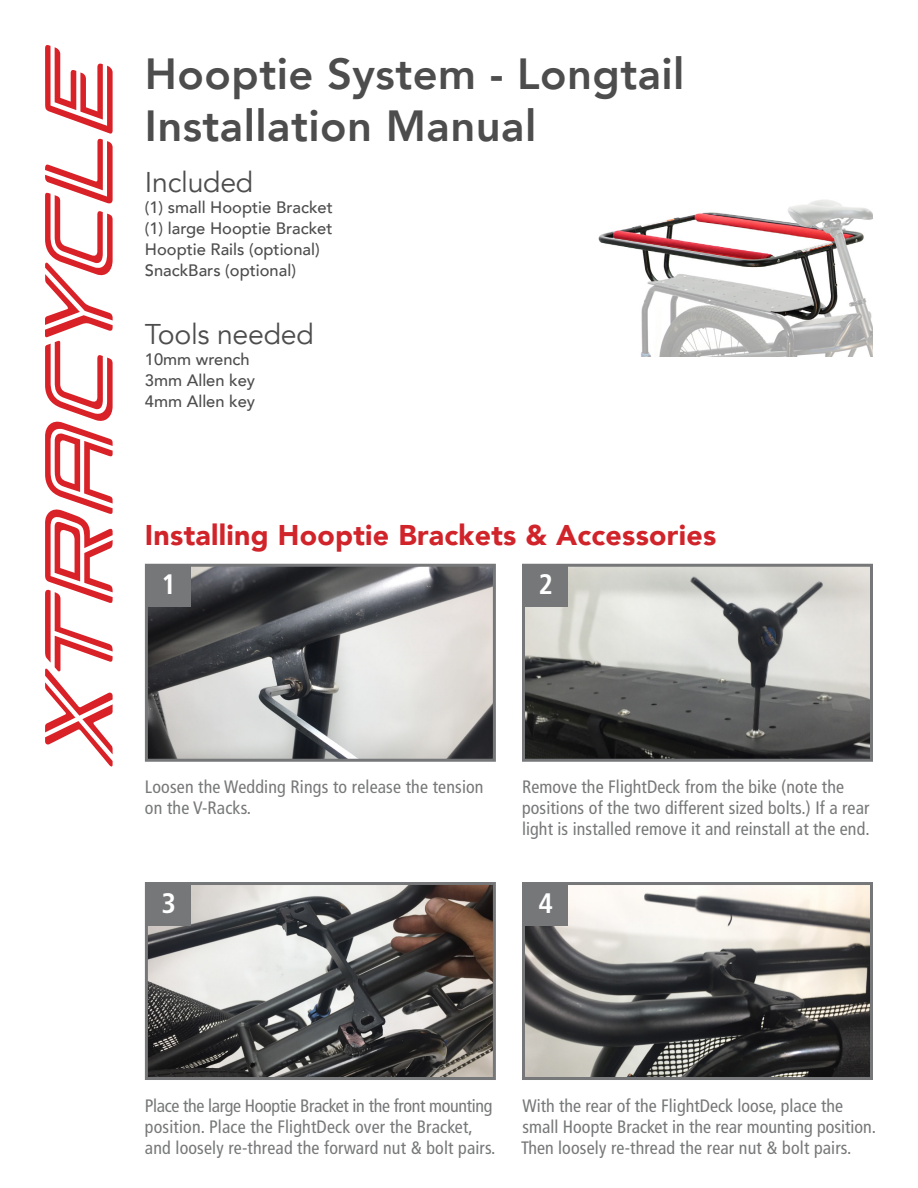
<style>
.page{position:relative;width:918px;height:1188px;background:#fff}
.page>*{position:absolute;margin:0;border:0;box-sizing:border-box;transform-origin:0 0}
.Edgerunner{font:800 43.5px/52.5px "Avenir";letter-spacing:.01em;color:#4d4d4d}
.t1{font:900 28.5px "Avenir";letter-spacing:.01em;color:#d1232a}
.Edgerunner-2{font:28.5px "Avenir";letter-spacing:-.01em;color:#4d4d4d}
.t2{font:700 condensed 28.2px "Frutiger LT Std";color:#fff}
.Non-Bulleted_Step{font:condensed 18px/21px "Frutiger LT Std";letter-spacing:.005em;color:#777879}
.t3{font:500 16.5px/21px "Avenir";color:#4d4d4d}
</style>
<div class="page">
<svg style="left:45px;top:45px;width:68px;height:722px"></svg>
<img style="left:526px;top:886px;width:343px;height:190px">
<div style="left:522px;top:882px;width:351px;height:198px;border:3px solid #767779"></div>
<img style="left:149px;top:886px;width:343px;height:190px">
<div style="left:145px;top:882px;width:351px;height:198px;border:3px solid #767779"></div>
<img style="left:149px;top:568px;width:343px;height:190px">
<div style="left:145px;top:564px;width:351px;height:198px;border:3px solid #767779"></div>
<img style="left:598px;top:200px;width:275px;height:157px">
<div style="left:147px;top:566px;width:43px;height:41px;background:#767779"></div>
<img style="left:526px;top:568px;width:343px;height:190px">
<div style="left:522px;top:564px;width:351px;height:198px;border:3px solid #767779"></div>
<div style="left:524px;top:566px;width:44px;height:41px;background:#767779"></div>
<div style="left:147px;top:884px;width:43px;height:42px;background:#767779"></div>
<div style="left:524px;top:884px;width:44px;height:42px;background:#767779"></div>
<p class="Edgerunner" style="left:145px;top:47px;width:541px">Hooptie System - Longtail<br>Installation Manual</p>
<p class="Edgerunner-2" style="left:145px;top:165px;width:110px">Included</p>
<p class="t3" style="left:145px;top:196px;width:189px">(1) small Hooptie Bracket</p>
<p class="t3" style="left:145px;top:217px;width:189px">(1) large Hooptie Bracket</p>
<p class="t3" style="left:145px;top:238px;width:176px">Hooptie Rails (optional)</p>
<p class="t3" style="left:145px;top:259px;width:153px">SnackBars (optional)</p>
<p class="Edgerunner-2" style="left:145px;top:318px;width:170px">Tools needed</p>
<p class="t3" style="left:145px;top:348px;width:112px">10mm wrench<br>3mm Allen key</p>
<p class="t3" style="left:145px;top:390px;width:112px">4mm Allen key</p>
<p class="t1" style="left:145px;top:511px;width:573px">Installing Hooptie Brackets &amp; Accessories</p>
<p class="t2" style="left:161px;top:568px;width:16px">1</p>
<p class="t2" style="left:539px;top:568px;width:16px">2</p>
<p class="Non-Bulleted_Step" style="left:145px;top:777px;width:340px">Loosen the Wedding Rings to release the tension on the V-Racks.</p>
<p class="Non-Bulleted_Step" style="left:522px;top:777px;width:349px">Remove the FlightDeck from the bike (note the positions of the two different sized bolts.) If a rear light is installed remove it and reinstall at the end.</p>
<p class="t2" style="left:161px;top:886px;width:16px">3</p>
<p class="t2" style="left:539px;top:886px;width:16px">4</p>
<p class="Non-Bulleted_Step" style="left:145px;top:1095px;width:352px">Place the large Hooptie Bracket in the front mounting position. Place the FlightDeck over the Bracket, and loosely re-thread the forward nut &amp; bolt pairs.</p>
<p class="Non-Bulleted_Step" style="left:521px;top:1095px;width:357px">With the rear of the FlightDeck loose, place the small Hoopte Bracket in the rear mounting position.<br>Then loosely re-thread the rear nut &amp; bolt pairs.</p>
</div>
